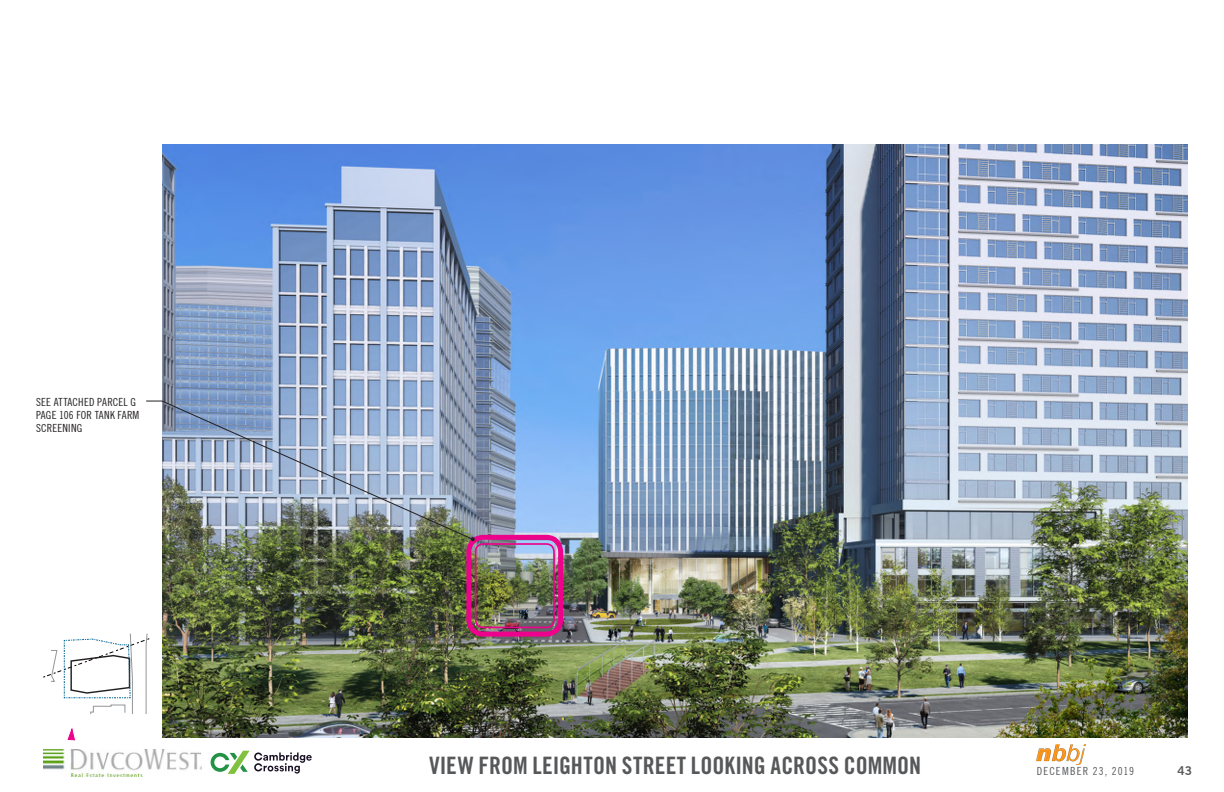
<style>
.page{position:relative;width:1224px;height:792px;background:#fff}
.page>*{position:absolute;margin:0;border:0;box-sizing:border-box;transform-origin:0 0}
._03_Slide_Title-Dark{font:24px "Trade Gothic Bold Cond Twenty";color:#57585a}
.t1{font:12px "Trade Gothic Bold Two";color:#57585a}
.t2{font:11px/13px "Trade Gothic Cond Eighteen";letter-spacing:.02em;color:#231f20}
.t3{font:11px "Trade Gothic Cond Eighteen";letter-spacing:.1em;color:#57585a}
</style>
<div class="page">
<svg style="left:43px;top:633px;width:107px;height:81px"></svg>
<img style="left:1037px;top:744px;width:48px;height:20px">
<img style="left:43px;top:749px;width:158px;height:28px">
<svg style="left:211px;top:751px;width:101px;height:23px"></svg>
<img style="left:162px;top:144px;width:1026px;height:594px">
<svg style="left:67px;top:728px;width:8px;height:13px"></svg>
<div style="left:466px;top:535px;width:97px;height:102px;border:5px solid #ed028c;border-radius:14px"></div>
<div style="left:475px;top:543px;width:80px;height:85px;border:2px solid #ed028c;border-radius:8px"></div>
<img style="left:146px;top:400px;width:328px;height:141px">
<svg style="left:471px;top:537px;width:4px;height:4px"></svg>
<p class="t2" style="left:36px;top:396px;width:102px">SEE ATTACHED PARCEL G<br>PAGE 106 FOR TANK FARM<br>SCREE</p>
<p class="t2" style="left:63px;top:422px;width:21px">NING</p>
<p class="_03_Slide_Title-Dark" style="left:429px;top:751px;width:494px">VIEW FROM LEIGHTON STREET LOOKING ACROSS COMMON</p>
<p class="t3" style="left:1037px;top:764px;width:99px">DECEMBER 23, 2019</p>
<p class="t1" style="left:1177px;top:763px;width:16px">43</p>
</div>
